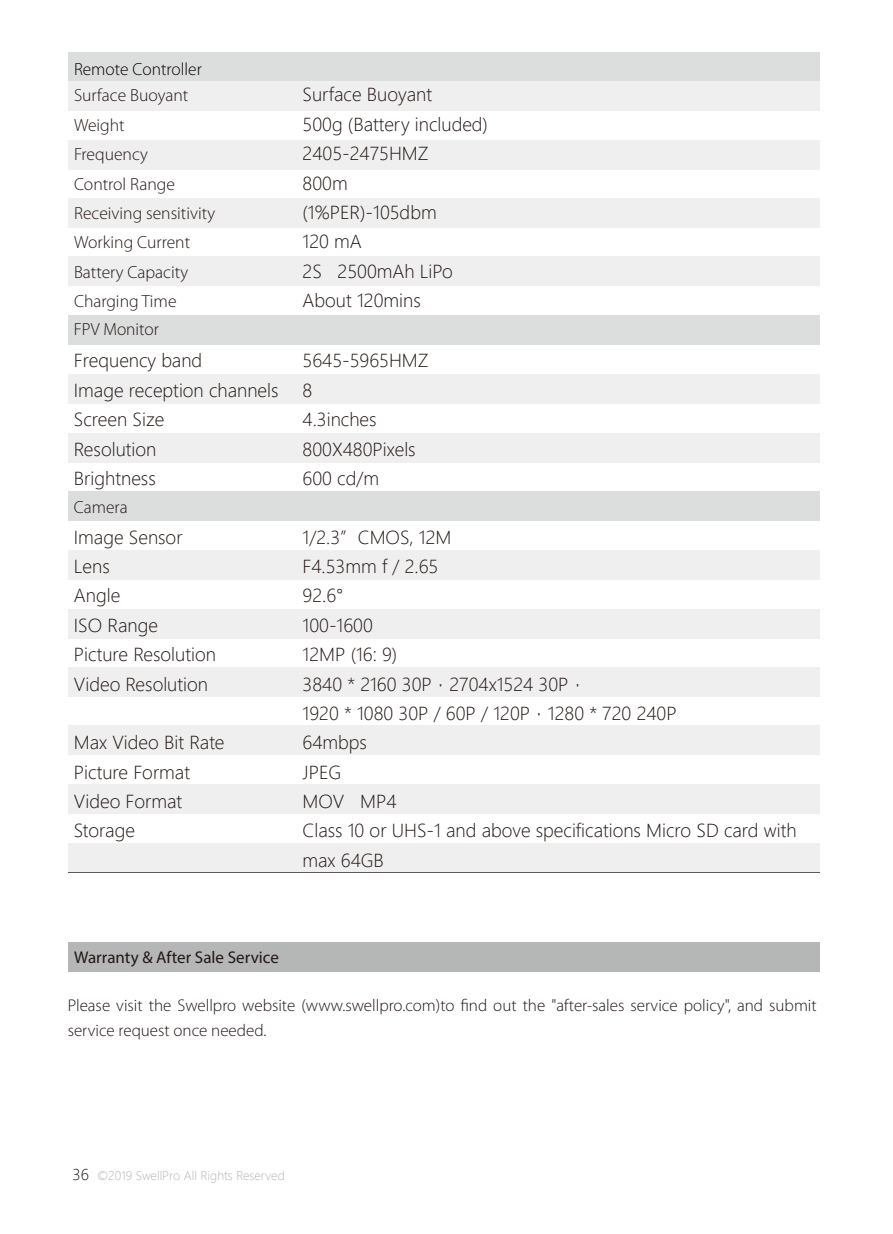
<style>
.page{position:relative;width:893px;height:1234px;background:#fff}
.page>*{position:absolute;margin:0;border:0;box-sizing:border-box;transform-origin:0 0}
.t1{font:300 17.7px/29.4px "Microsoft Jheng Hei";color:#221815}
.t2{font:300 17.7px/29.4px "Myriad Pro";color:#221815}
.t3{font:300 17.7px "Myriad Pro";color:#070001}
.t4{font:300 17.1px/25.5px "Myriad Pro";color:#221815}
.t5{font:17.1px "Myriad Pro";color:#221815}
.t6{font:300 11.7px "Microsoft Jheng Hei";color:#b5b6b6}
.s1{font-size:14.7px;color:#221815}
</style>
<div class="page">
<div style="left:68px;top:941px;width:752px;height:30px;background:#b5b6b6"></div>
<div style="left:68px;top:52px;width:752px;height:29px;background:#dcdddd"></div>
<div style="left:68px;top:81px;width:752px;height:30px;background:#efefef"></div>
<div style="left:68px;top:140px;width:752px;height:29px;background:#efefef"></div>
<div style="left:68px;top:198px;width:752px;height:29px;background:#efefef"></div>
<div style="left:68px;top:256px;width:752px;height:30px;background:#efefef"></div>
<div style="left:68px;top:374px;width:752px;height:29px;background:#efefef"></div>
<div style="left:68px;top:433px;width:752px;height:29px;background:#efefef"></div>
<div style="left:68px;top:491px;width:752px;height:30px;background:#dcdddd"></div>
<div style="left:68px;top:315px;width:752px;height:30px;background:#dcdddd"></div>
<div style="left:68px;top:550px;width:752px;height:29px;background:#efefef"></div>
<div style="left:68px;top:609px;width:752px;height:29px;background:#efefef"></div>
<div style="left:68px;top:667px;width:752px;height:29px;background:#efefef"></div>
<div style="left:68px;top:725px;width:752px;height:30px;background:#efefef"></div>
<div style="left:68px;top:784px;width:752px;height:29px;background:#efefef"></div>
<div style="left:68px;top:843px;width:752px;height:29px;background:#efefef"></div>
<hr style="left:68px;top:871px;width:751px;height:1px;background:#595757">
<p class="t3" style="left:74px;top:59px;width:129px">Remote Controller</p>
<p class="t2" style="left:74px;top:81px;width:143px">Surface Buoyant<br>Weight<br>Frequency<br>Control Range<br>Receiving sensitivity<br>Working Current<br>Battery Capacity<br>Charging Time</p>
<p class="t1" style="left:303px;top:80px;width:187px">Surface Buoyant<br>500g (Battery included)<br>2405-2475HMZ<br>800m<br>(1%PER)-105dbm<br>120 mA<br>2S 2500mAh LiPo<br>About 120mins</p>
<p class="t2" style="left:74px;top:315px;width:87px">FPV Monitor</p>
<p class="t1" style="left:74px;top:346px;width:206px">Frequency band<br>Image reception channels<br>Screen Size<br>Resolution<br>Brightness</p>
<p class="t1" style="left:303px;top:346px;width:128px">5645-5965HMZ<br>8<br>4.3inches<br>800X480Pixels<br>600 cd/m</p>
<p class="t2" style="left:74px;top:492px;width:55px">Camera</p>
<p class="t1" style="left:74px;top:522px;width:144px">Image Sensor<br>Lens<br>Angle<br>ISO Range<br>Picture Resolution<br>Video Resolution</p>
<p class="t1" style="left:74px;top:727px;width:152px">Max Video Bit Rate<br>Picture Format<br>Video Format<br>Storage</p>
<p class="t1" style="left:303px;top:522px;width:496px">1/2.3”CMOS, 12M<br>F4.53mm f / 2.65<br>92.6°<br>100-1600<br>12MP (16: 9)<br>3840 * 2160 30P，2704x1524 30P，<br>1920 * 1080 30P / 60P / 120P，1280 * 720 240P<br>64mbps<br>JPEG<br>MOV MP4<br>Class 10 or UHS-1 and above specifications Micro SD card with max 64GB</p>
<p class="t5" style="left:74px;top:946px;width:206px">Warranty &amp; After Sale Service</p>
<p class="t4" style="left:68px;top:992px;width:751px">Please visit the Swellpro website (www.swellpro.com)to find out the "after-sales service policy", and submit service request once needed.</p>
<p class="t6" style="left:73px;top:1168px;width:214px"><span class="s1">36</span> ©2019 SwellPro All Rights Reserved</p>
</div>
